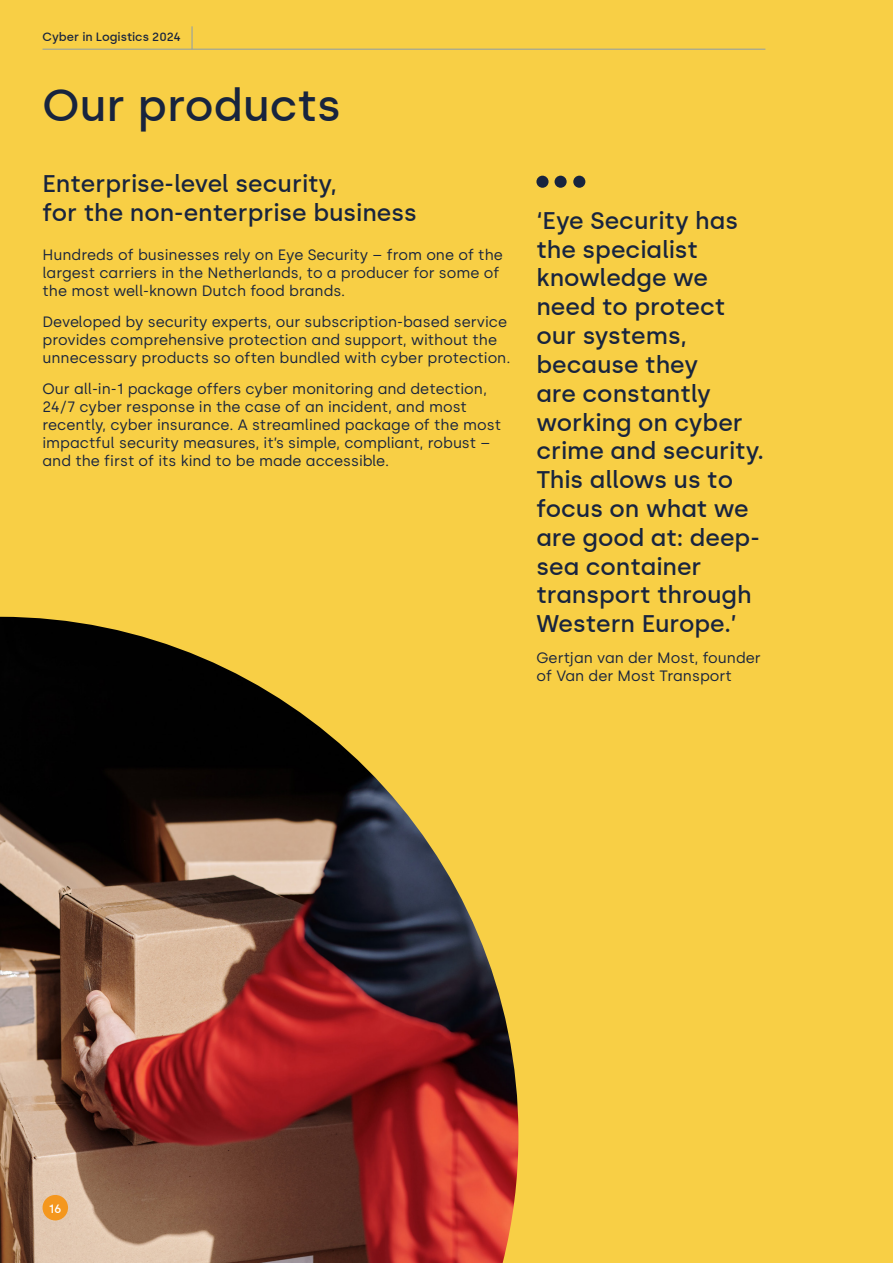
<style>
.page{position:relative;width:893px;height:1263px;background:#f8cf45}
.page>*{position:absolute;margin:0;border:0;box-sizing:border-box;transform-origin:0 0}
.t1{font:500 45px "Silka";color:#18243e}
.t2{font:500 24px/28.8px "Silka";color:#18243e}
.t3{font:15px/18px "Silka";color:#18243e}
.t4{font:500 12px "Silka";color:#18243e}
.t5{font:500 12px "Silka";color:#fff}
</style>
<div class="page">
<img style="left:0;top:617px;width:518px;height:646px">
<div style="left:573px;top:176px;width:12px;height:12px;background:#18243e;border-radius:50%"></div>
<div style="left:555px;top:176px;width:12px;height:12px;background:#18243e;border-radius:50%"></div>
<div style="left:536px;top:176px;width:13px;height:12px;background:#18243e;border-radius:50%"></div>
<div style="left:43px;top:1195px;width:25px;height:25px;background:#f4971e;border-radius:50%"></div>
<hr style="left:43px;top:49px;width:722px;height:1px;background:#8c9cab">
<svg style="left:192px;top:26px;width:1px;height:23px"></svg>
<p class="t4" style="left:43px;top:29px;width:140px">Cyber in Logistics 2024</p>
<h1 class="t1" style="left:43px;top:79px;width:300px">Our products</h1>
<h2 class="t2" style="left:43px;top:170px;width:376px">Enterprise-level security,<br>for the non-enterprise business</h2>
<p class="t3" style="left:43px;top:246px;width:462px">Hundreds of businesses rely on Eye Security – from one of the largest carriers in the Netherlands, to a producer for some of the most well-known Dutch food brands.</p>
<p class="t3" style="left:43px;top:313px;width:469px">Developed by security experts, our subscription-based service provides comprehensive protection and support, without the unnecessary products so often bundled with cyber protection.</p>
<p class="t3" style="left:43px;top:380px;width:460px">Our all-in-1 package offers cyber monitoring and detection, 24/7 cyber response in the case of an incident, and most recently, cyber insurance. A streamlined package of the most impactful security measures, it’s simple, compliant, robust – and the first of its kind to be made accessible.</p>
<p class="t2" style="left:536px;top:206px;width:229px">‘Eye Security has the specialist knowledge we need to protect our systems, because they<br>are constantly working on cyber crime and security.<br>This allows us to focus on what we are good at: deep&shy;sea container transport through<br>Western Europe.’</p>
<p class="t3" style="left:536px;top:649px;width:226px">Gertjan van der Most, founder of Van der Most Transport</p>
<p class="t5" style="left:49px;top:1201px;width:14px">16</p>
</div>
